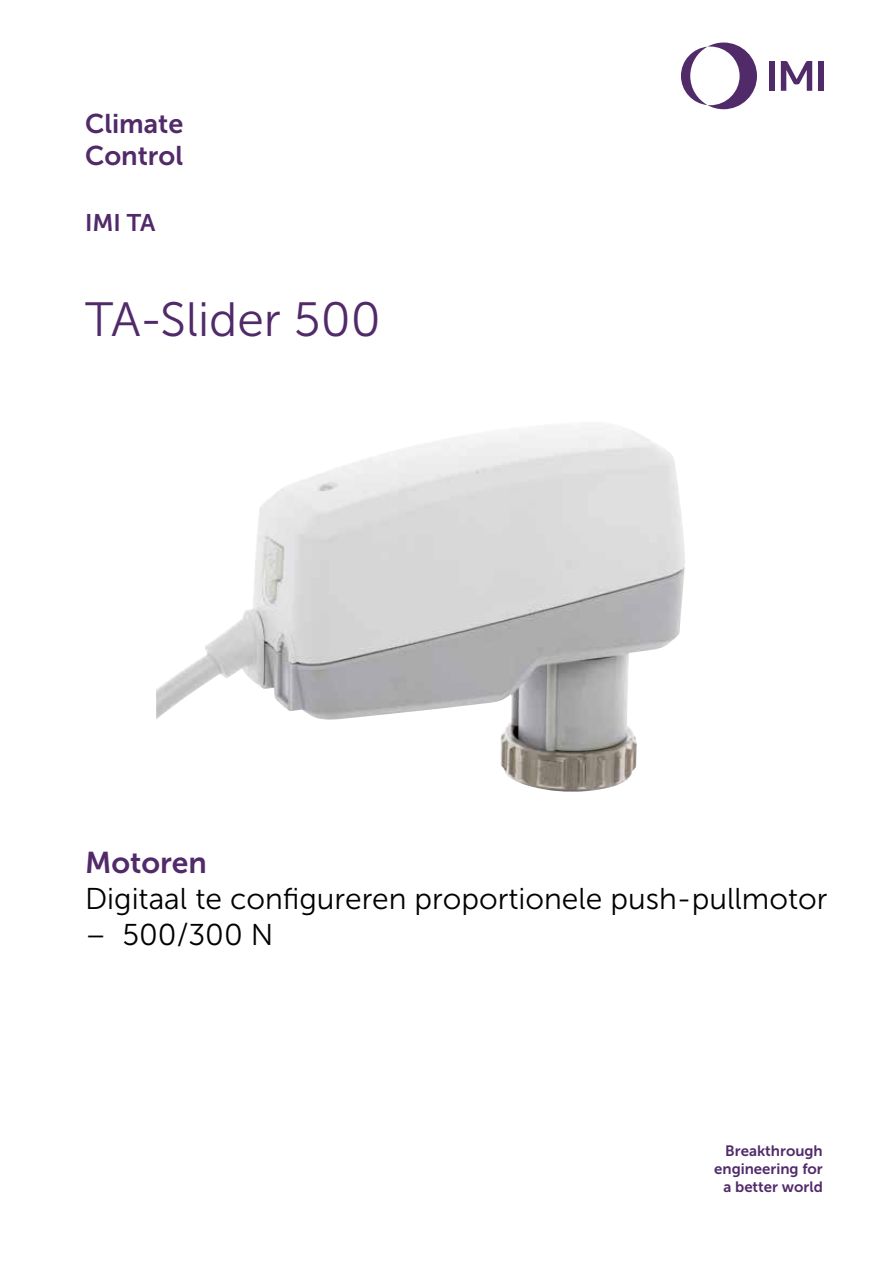
<style>
.page{position:relative;width:893px;height:1263px;background:#fff}
.page>*{position:absolute;margin:0;border:0;box-sizing:border-box;transform-origin:0 0}
.t1{font:48px "Museo Sans 300";color:#512a6a}
.t2{font:30px "Museo Sans 300";color:#000}
.t3{font:30px "Museo Sans 700";color:#512a6a}
.t4{font:27px/32.4px "Museo Sans 700";color:#512a6a}
.t5{font:24px "Museo Sans 700";color:#512a6a}
.t6{font:15px/18px "Museo Sans 700";color:#512a6a;text-align:right}
</style>
<div class="page">
<svg style="left:681px;top:43px;width:76px;height:66px"></svg>
<div style="left:769px;top:61px;width:6px;height:30px;background:#512a6a"></div>
<div style="left:818px;top:61px;width:6px;height:30px;background:#512a6a"></div>
<svg style="left:781px;top:61px;width:31px;height:30px"></svg>
<img style="left:156px;top:425px;width:529px;height:367px">
<p class="t4" style="left:85px;top:107px;width:100px">Climate<br>Control</p>
<p class="t5" style="left:85px;top:210px;width:72px">IMI TA</p>
<h1 class="t1" style="left:85px;top:293px;width:297px">TA-Slider 500</h1>
<p class="t3" style="left:85px;top:846px;width:123px">Motoren</p>
<p class="t2" style="left:85px;top:882px;width:744px">Digitaal te configureren proportionele push-pullmotor</p>
<p class="t2" style="left:85px;top:918px;width:190px">– 500/300 N</p>
<p class="t6" style="left:714px;top:1142px;width:110px">Breakthrough engineering for a better world</p>
</div>
